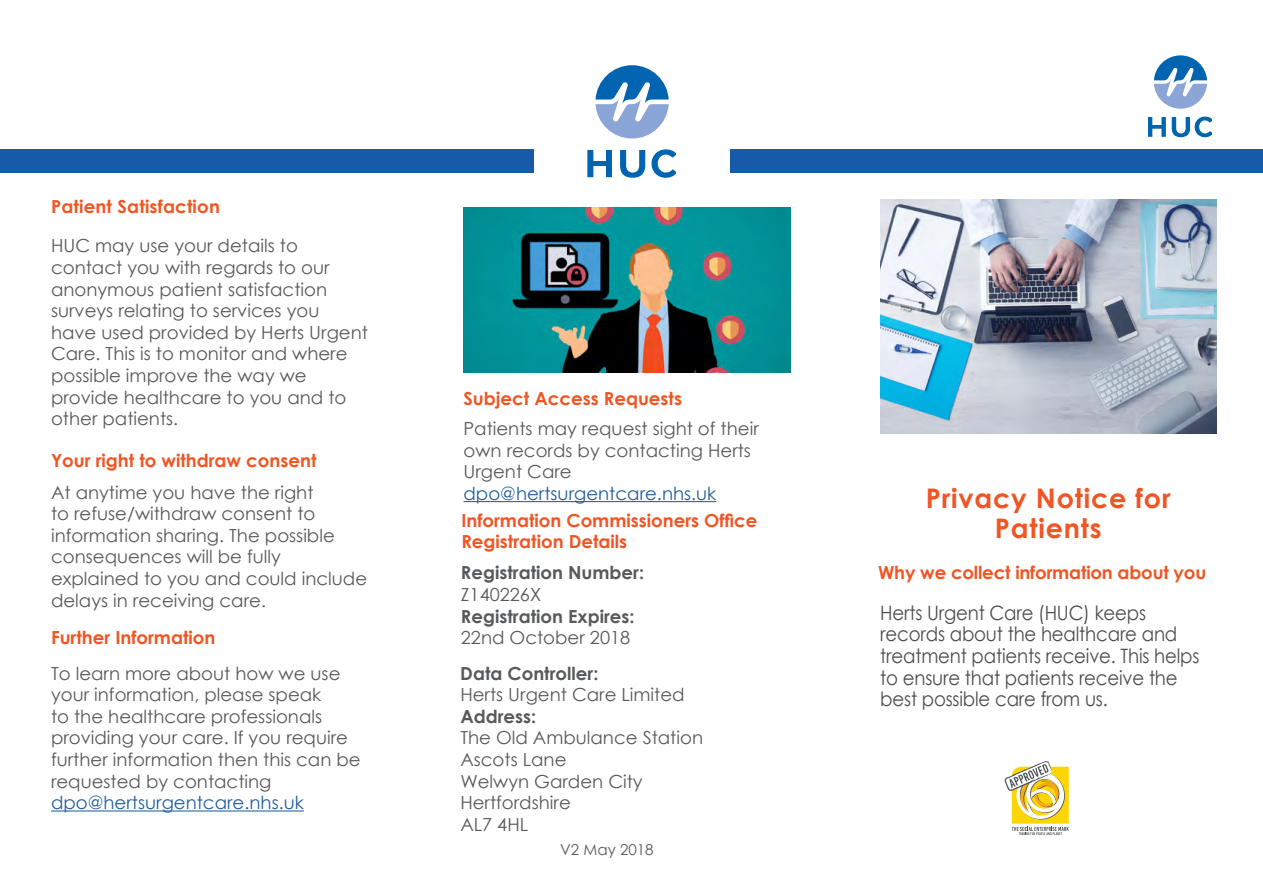
<style>
.page{position:relative;width:1263px;height:893px;background:#fff}
.page>*{position:absolute;margin:0;border:0;box-sizing:border-box;transform-origin:0 0}
.t1{font:700 27px/30px "Century Gothic";letter-spacing:.03em;color:#f05523;text-align:center}
.t2{font:19.8px/21.6px "Century Gothic";letter-spacing:-.01em;color:#4d4d4f;scale:.92 1}
.t3{font:18px/21.6px "Century Gothic";color:#58595b}
.t4{font:700 18px/21.6px "Century Gothic";color:#f05523}
.t5{font:700 18px "Century Gothic";color:#58595b}
.t6{font:18px "Century Gothic";color:#215e9e}
.t7{font:15px "Century Gothic";color:#58595b}
</style>
<div class="page">
<svg style="left:1148px;top:117px;width:18px;height:20px"></svg>
<svg style="left:1172px;top:117px;width:40px;height:20px"></svg>
<svg style="left:1154px;top:55px;width:53px;height:54px"></svg>
<div style="left:0;top:149px;width:1263px;height:23px;background:#175aa9"></div>
<div style="left:534px;top:60px;width:195px;height:125px;background:#fff"></div>
<svg style="left:588px;top:150px;width:24px;height:27px"></svg>
<svg style="left:620px;top:150px;width:25px;height:28px"></svg>
<svg style="left:651px;top:149px;width:24px;height:29px"></svg>
<svg style="left:595px;top:65px;width:74px;height:74px"></svg>
<img style="left:880px;top:199px;width:336px;height:235px">
<svg style="left:1005px;top:761px;width:64px;height:74px"></svg>
<hr style="left:51px;top:810px;width:253px;height:1px;background:#215e9e">
<hr style="left:463px;top:501px;width:253px;height:1px;background:#215e9e">
<img style="left:463px;top:207px;width:328px;height:165px">
<p class="t4" style="left:51px;top:195px;width:170px">Patient Satisfaction</p>
<p class="t3" style="left:51px;top:235px;width:318px">HUC may use your details to contact you with regards to our anonymous patient satisfaction surveys relating to services you have used provided by Herts Urgent<br>Care. This is to monitor and where possible improve the way we provide healthcare to you and to other patients.</p>
<p class="t4" style="left:51px;top:449px;width:267px">Your right to withdraw consent</p>
<p class="t3" style="left:51px;top:481px;width:318px">At anytime you have the right<br>to refuse/withdraw consent to information sharing. The possible consequences will be fully explained to you and could include delays in receiving care.</p>
<p class="t4" style="left:51px;top:626px;width:166px">Further Information</p>
<p class="t3" style="left:51px;top:662px;width:311px">To learn more about how we use your information, please speak<br>to the healthcare professionals providing your care. If you require further information then this can be requested by contacting</p>
<p class="t6" style="left:51px;top:790px;width:254px">dpo@hertsurgentcare.nhs.uk</p>
<p class="t4" style="left:463px;top:387px;width:220px">Subject Access Requests</p>
<p class="t3" style="left:463px;top:417px;width:297px">Patients may request sight of their own records by contacting Herts<br>Urgent Care</p>
<p class="t6" style="left:463px;top:481px;width:254px">dpo@hertsurgentcare.nhs.uk</p>
<p class="t4" style="left:461px;top:509px;width:297px">Information Commissioners Office<br>Registration Details</p>
<p class="t5" style="left:461px;top:559px;width:185px">Registration Number:</p>
<p class="t3" style="left:461px;top:583px;width:82px">Z140226X</p>
<p class="t5" style="left:461px;top:602px;width:175px">Registration Expires:</p>
<p class="t3" style="left:461px;top:627px;width:171px">22nd October 2018</p>
<p class="t5" style="left:460px;top:659px;width:140px">Data Controller:</p>
<p class="t3" style="left:460px;top:684px;width:226px">Herts Urgent Care Limited</p>
<p class="t5" style="left:460px;top:703px;width:77px">Address:</p>
<p class="t3" style="left:460px;top:727px;width:244px">The Old Ambulance Station<br>Ascots Lane<br>Welwyn Garden City<br>Hertfordshire<br>AL7 4HL</p>
<p class="t7" style="left:560px;top:839px;width:95px">V2 May 2018</p>
<h1 class="t1" style="left:926px;top:482px;width:246px">Privacy Notice for<br>Patients</h1>
<p class="t4" style="left:878px;top:561px;width:330px">Why we collect information about you</p>
<p class="t2" style="left:880px;top:602px;width:349px">Herts Urgent Care (HUC) keeps records about the healthcare and treatment patients receive. This helps to ensure that patients receive the best possible care from us.</p>
</div>
